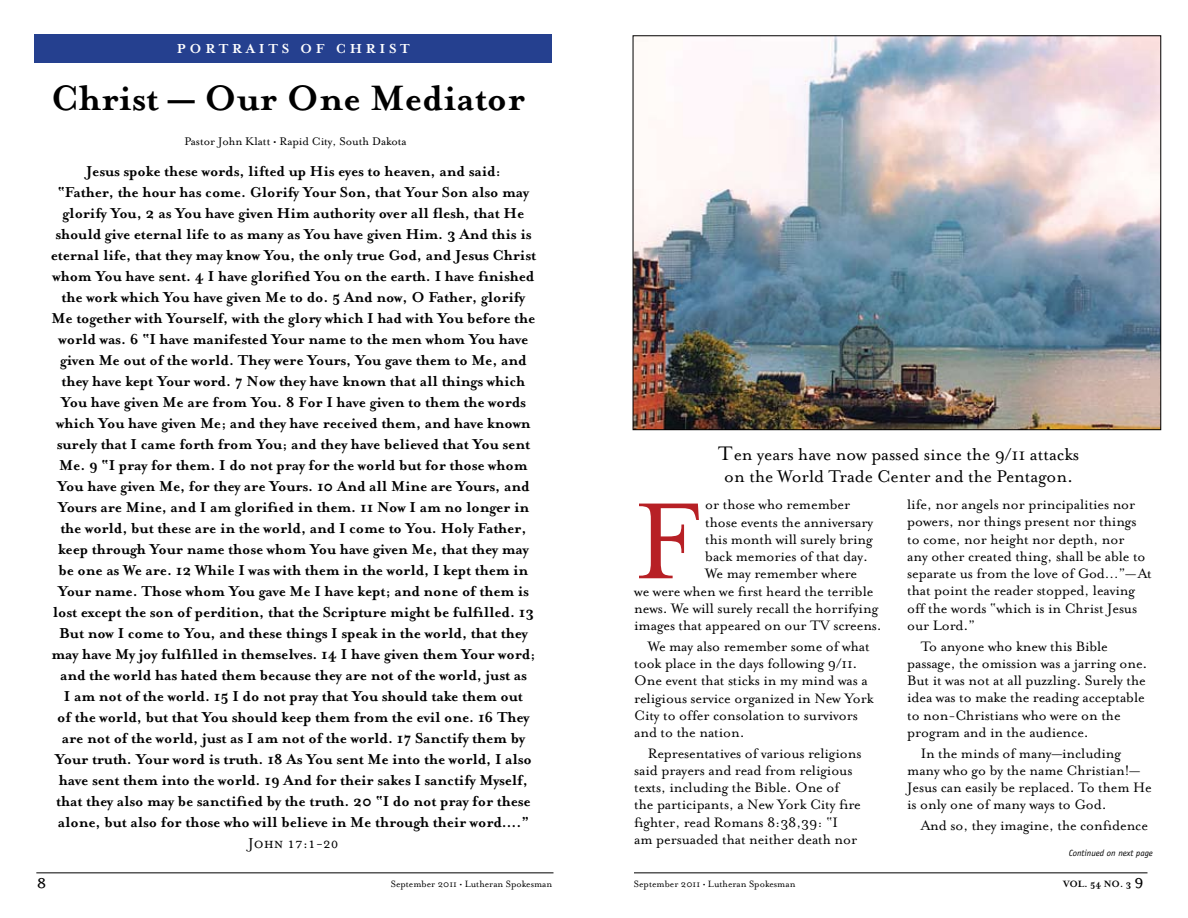
<style>
.page{position:relative;width:1188px;height:918px;background:#fff}
.page>*{position:absolute;margin:0;border:0;box-sizing:border-box;transform-origin:0 0}
.t1{font:124.5px "Mrs Eaves Roman";color:#b72025}
.t2{font:700 40.5px "Mrs Eaves";color:#000}
.t3{font:22.5px "Mrs Eaves All Small Caps";color:#000}
.t4{font:19.5px/22.5px "Mrs Eaves Roman";letter-spacing:-.005em;color:#000;text-align:center}
.t5{font:700 16.5px/21px "Mrs Eaves";letter-spacing:-.005em;color:#000;text-align:center}
.t6{font:16.5px "Mrs Eaves Small Caps";letter-spacing:-.005em;color:#000}
.t7{font:15.75px/17.2px "Mrs Eaves Roman";letter-spacing:-.005em;color:#000}
.t8{font:700 15px "Mrs Eaves";letter-spacing:.245em;color:#fff}
.t9{font:12.75px "Mrs Eaves Roman";letter-spacing:-.005em;color:#000}
.t10{font:10.5px "Mrs Eaves Roman";color:#000}
.t11{font:700 10.5px "Mrs Eaves";letter-spacing:-.015em;color:#000}
.t12{font:italic 9px "Officina Sans";color:#000}
.s1{font-size:22.5px}
.s2{font-family:"Mrs Eaves All Small Caps";font-weight:400;font-size:22.5px}
</style>
<div class="page">
<hr style="left:36px;top:872px;width:517px;height:1px;background:#000">
<hr style="left:634px;top:872px;width:514px;height:1px;background:#000">
<img style="left:635px;top:37px;width:524px;height:391px">
<div style="left:35px;top:34px;width:517px;height:29px;background:#25408f"></div>
<p class="t8" style="left:177px;top:40px;width:81px">PORTRAIT</p>
<p class="t8" style="left:282px;top:40px;width:129px">S OF CH RIST</p>
<h2 class="t2" style="left:51px;top:74px;width:476px">Christ — Our One Mediator</h2>
<p class="t9" style="left:184px;top:134px;width:224px">Pastor John Klatt • Rapid City, South Dakota</p>
<p class="t5" style="left:51px;top:161px;width:487px">Jesus spoke these words, lifted up His eyes to heaven, and said:<br>“Father, the hour has come. Glorify Your Son, that Your Son also may glorify You, 2 as You have given Him authority over all flesh, that He should give eternal life to as many as You have given Him. 3 And this is eternal life, that they may know You, the only true God, and Jesus Christ whom You have sent. 4 I have glorified You on the earth. I have finished the work which You have given Me to do. 5 And now, O Father, glorify Me together with Yourself, with the glory which I had with You before the world was. 6 “I have manifested Your name to the men whom You have given Me out of the world. They were Yours, You gave them to Me, and they have kept Your word. 7 Now they have known that all things which You have given Me are from You. 8 For I have given to them the words which You have given Me; and they have received them, and have known surely that I came forth from You; and they have believed that You sent Me. 9 “I pray for them. I do not pray for the world but for those whom You have given Me, for they are Yours. 10 And all Mine are Yours, and Yours are Mine, and I am glorified in them. 11 Now I am no longer in the world, but these are in the world, and I come to You. Holy Father, keep through Your name those whom You have given Me, that they may be one as We are. 12 While I was with them in the world, I kept them in Your name. Those whom You gave Me I have kept; and none of them is lost except the son of perdition, that the Scripture might be fulfilled. 13<br>But now I come to You, and these things I speak in the world, that they may have My joy fulfilled in themselves. 14 I have given them Your word; and the world has hated them because they are not of the world, just as<br>I am not of the world. 15 I do not pray that You should take them out<br>of the world, but that You should keep them from the evil one. 16 They are not of the world, just as I am not of the world. 17 Sanctify them by Your truth. Your word is truth. 18 As You sent Me into the world, I also have sent them into the world. 19 And for their sakes I sanctify Myself, that they also may be sanctified by the truth. 20 “I do not pray for these alone, but also for those who will believe in Me through their word….”</p>
<p class="t6" style="left:248px;top:835px;width:92px">John 17:1-20</p>
<p class="t4" style="left:718px;top:443px;width:362px"><span class="s1">T</span>en years have now passed since the 9/11 attacks on the World Trade Center and the Pentagon.</p>
<h1 class="t1" style="left:634px;top:474px;width:68px">F</h1>
<p class="t7" style="left:705px;top:496px;width:146px">or those who remember</p>
<p class="t7" style="left:705px;top:513px;width:170px">those events the anniversary</p>
<p class="t7" style="left:705px;top:531px;width:169px">this month will surely bring</p>
<p class="t7" style="left:705px;top:548px;width:164px">back memories of that day.</p>
<p class="t7" style="left:705px;top:565px;width:153px">We may remember where</p>
<p class="t7" style="left:634px;top:582px;width:241px">we were when we first heard the terrible</p>
<p class="t7" style="left:634px;top:600px;width:246px">news. We will surely recall the horrifying</p>
<p class="t7" style="left:634px;top:617px;width:249px">images that appeared on our TV screens.</p>
<p class="t7" style="left:634px;top:638px;width:241px;text-indent:13px">We may also remember some of what took place in the days following 9/11.<br>One event that sticks in my mind was a religious service organized in New York City to offer consolation to survivors and to the nation.</p>
<p class="t7" style="left:634px;top:745px;width:229px;text-indent:13px">Representatives of various religions said prayers and read from religious texts, including the Bible. O ne of the participants, a New York City fire fighter, read Romans 8:38,39: “I<br>am persuaded that neither death nor</p>
<p class="t7" style="left:907px;top:496px;width:246px">life, nor angels nor principalities nor powers, nor things present nor things to come, nor height nor depth, nor<br>any other created thing, shall be able to separate us from the love of God…”—At that point the reader stopped, leaving off the words “which is in Christ Jesus our Lord.”</p>
<p class="t7" style="left:907px;top:638px;width:242px;text-indent:13px">To anyone who knew this Bible passage, the omission was a jarring one.<br>But it was not at all puzzling. Surely the idea was to make the reading acceptable to non-Christians who were on the program and in the audience.</p>
<p class="t7" style="left:907px;top:745px;width:246px;text-indent:14px">In the minds of many—including many who go by the name Christian!— Jesus can easily be replaced. To them He is only one of many ways to God.</p>
<p class="t7" style="left:921px;top:817px;width:229px">And so, they imagine, the confidence</p>
<p class="t12" style="left:1069px;top:848px;width:86px">Continued on next page</p>
<h3 class="t3" style="left:36px;top:873px;width:12px">8</h3>
<p class="t10" style="left:391px;top:878px;width:163px">September 2011 • Lutheran Spokesman</p>
<p class="t10" style="left:634px;top:878px;width:163px">September 2011 • Lutheran Spokesman</p>
<p class="t11" style="left:1063px;top:878px;width:82px">VOL. 54 NO. 3 <span class="s2">9</span></p>
</div>
